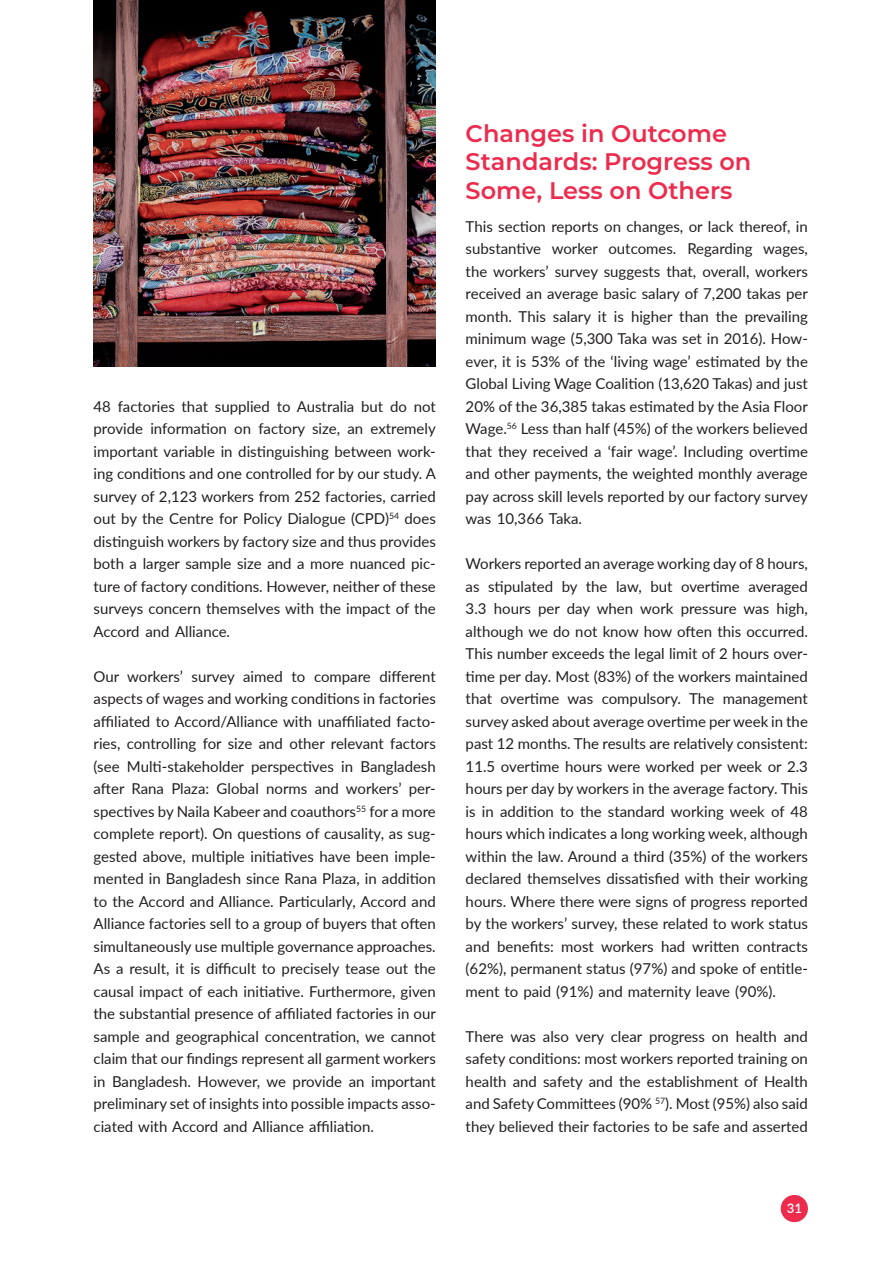
<style>
.page{position:relative;width:893px;height:1263px;background:#fff}
.page>*{position:absolute;margin:0;border:0;box-sizing:border-box;transform-origin:0 0}
.Heading_2{font:600 24px/28.8px "Montserrat";color:#ed2b4d}
.Body_Text{font:15px/22.5px "Lato";color:#231f20;text-align:justify}
.t1{font:600 13.2px "Lato";color:#fff}
</style>
<div class="page">
<img style="left:94px;top:0;width:342px;height:367px">
<div style="left:781px;top:1195px;width:27px;height:27px;background:#ed2b4d;border-radius:50%"></div>
<p class="Body_Text" style="left:94px;top:394px;width:344px">48 factories that supplied to Australia but do not provide information on factory size, an extremely important variable in distinguishing between work&shy;ing conditions and one controlled for by our study. A survey of 2,123 workers from 252 factories, carried out by the Centre for Policy Dialogue (CPD)<sup>54</sup> does distinguish workers by factory size and thus provides both a larger sample size and a more nuanced pic&shy;ture of factory conditions. However, neither of these surveys concern themselves with the impact of the Accord and Alliance.</p>
<p class="Body_Text" style="left:94px;top:664px;width:344px">Our workers’ survey aimed to compare different aspects of wages and working conditions in factories affiliated to Accord/Alliance with unaffiliated facto&shy;ries, controlling for size and other relevant factors (see Multi-stakeholder perspectives in Bangladesh after Rana Plaza: Global norms and workers’ per&shy;spectives by Naila Kabeer and coauthors<sup>55</sup> for a more complete report). On questions of causality, as sug&shy;gested above, multiple initiatives have been imple&shy;mented in Bangladesh since Rana Plaza, in addition to the Accord and Alliance. Particularly, Accord and Alliance factories sell to a group of buyers that often simultaneously use multiple governance approaches.<br>As a result, it is difficult to precisely tease out the causal impact of each initiative. Furthermore, given the substantial presence of affiliated factories in our sample and geographical concentration, we cannot claim that our findings represent all garment workers in Bangladesh. However, we provide an important preliminary set of insights into possible impacts asso&shy;ciated with Accord and Alliance affiliation.</p>
<p class="Heading_2" style="left:466px;top:118px;width:287px">Changes in Outcome<br>Standards: Progress on<br>Some, Less on Others</p>
<p class="Body_Text" style="left:466px;top:214px;width:344px">This section reports on changes, or lack thereof, in substantive worker outcomes. Regarding wages, the workers’ survey suggests that, overall, workers received an average basic salary of 7,200 takas per month. This salary it is higher than the prevailing minimum wage (5,300 Taka was set in 2016). How&shy;ever, it is 53% of the ‘living wage’ estimated by the Global Living Wage Coalition (13,620 Takas) and just 20% of the 36,385 takas estimated by the Asia Floor Wage.<sup>56</sup> Less than half (45%) of the workers believed that they received a ‘fair wage’. Including overtime and other payments, the weighted monthly average pay across skill levels reported by our factory survey was 10,366 Taka.</p>
<p class="Body_Text" style="left:466px;top:552px;width:344px">Workers reported an average working day of 8 hours, as stipulated by the law, but overtime averaged 3.3 hours per day when work pressure was high, although we do not know how often this occurred.<br>This number exceeds the legal limit of 2 hours over&shy;time per day. Most (83%) of the workers maintained that overtime was compulsory. The management survey asked about average overtime per week in the past 12 months. The results are relatively consistent:<br>11.5 overtime hours were worked per week or 2.3 hours per day by workers in the average factory. This is in addition to the standard working week of 48 hours which indicates a long working week, although within the law. Around a third (35%) of the workers declared themselves dissatisfied with their working hours. Where there were signs of progress reported by the workers’ survey, these related to work status and benefits: most workers had written contracts (62%), permanent status (97%) and spoke of entitle&shy;ment to paid (91%) and maternity leave (90%).</p>
<p class="Body_Text" style="left:466px;top:1024px;width:344px">There was also very clear progress on health and safety conditions: most workers reported training on health and safety and the establishment of Health and Safety Committees (90% <sup>57</sup>). Most (95%) also said they believed their factories to be safe and asserted</p>
<p class="t1" style="left:787px;top:1199px;width:17px">31</p>
</div>
